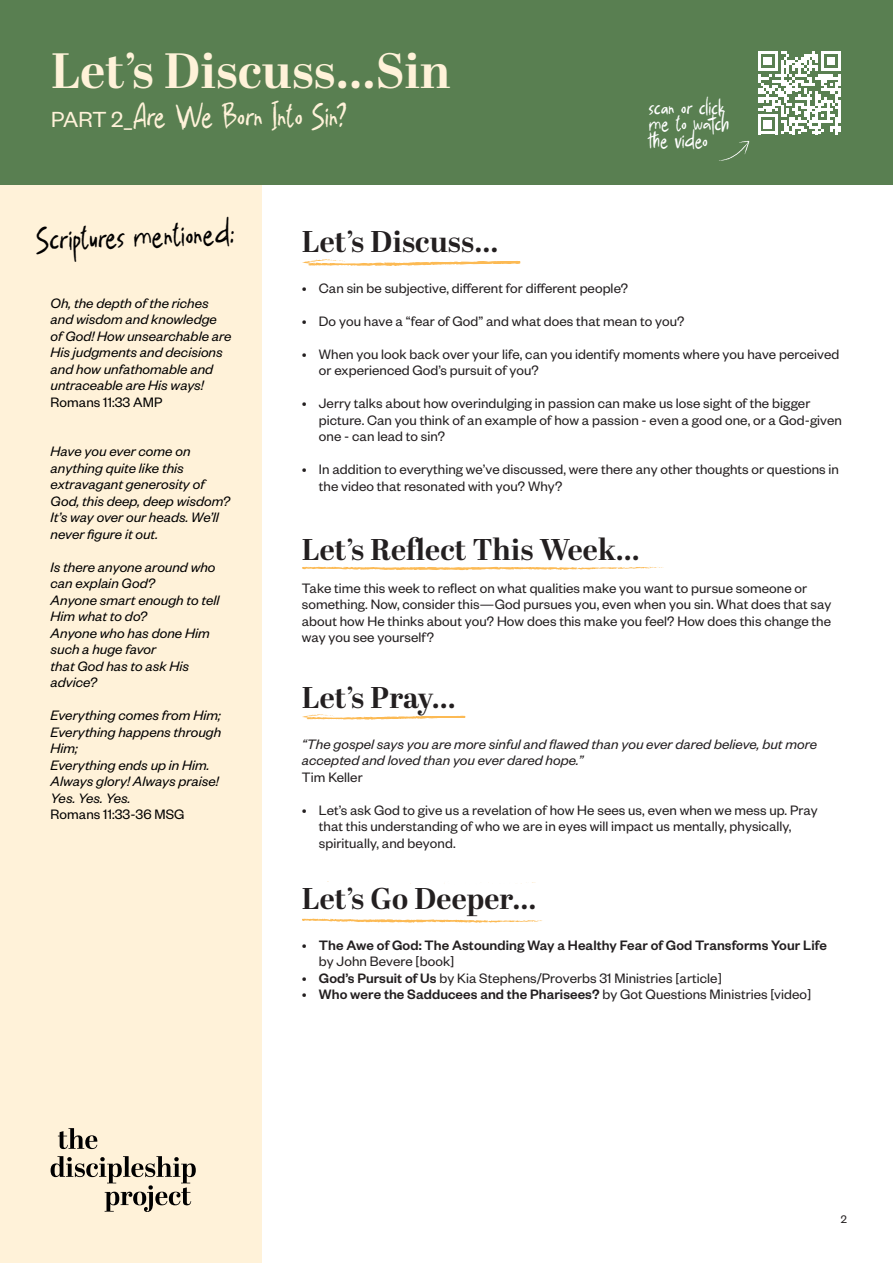
<style>
.page{position:relative;width:893px;height:1263px;background:#fff}
.page>*{position:absolute;margin:0;border:0;box-sizing:border-box;transform-origin:0 0}
.t1{font:700 49.5px "Abril Display";letter-spacing:.005em;color:#fff2d9}
.Bullets{font:42px "Scratchy";letter-spacing:.005em;color:#fff2d9}
.Bullets-2{font:42px "Scratchy";color:#000}
.Bullet_Points{font:700 30px "Abril Display";letter-spacing:.005em;color:#231f20}
.Bullets-3{font:28.5px "Scratchy";letter-spacing:.005em;color:#fff}
.Bullet_Points-2{font:15px/16.5px "Founders Grotesk";letter-spacing:.005em;color:#231f20}
.Bullets-4{font:italic 15px/16.5px "Founders Grotesk";letter-spacing:.005em;color:#000}
.t2{font:500 15px/16.5px "Founders Grotesk";letter-spacing:.005em;color:#231f20}
.t3{font:italic 15px/16.5px "Founders Grotesk";letter-spacing:.005em;color:#231f20}
.Bullets-5{font:15px "Founders Grotesk";letter-spacing:.005em;color:#000}
.Bullets-6{font:italic 15px "Founders Grotesk";letter-spacing:-.025em;color:#000}
.t4{font:12px "Founders Grotesk";color:#231f20}
.s1{font-family:"Founders Grotesk";font-size:24px}
.s2{font-weight:400}
.s3{font-weight:500}
</style>
<div class="page">
<div style="left:0;top:185px;width:261px;height:1078px;background:#fff2d9"></div>
<div style="left:0;top:0;width:893px;height:185px;background:#597f51"></div>
<svg style="left:719px;top:141px;width:30px;height:20px"></svg>
<svg style="left:302px;top:918px;width:240px;height:5px"></svg>
<svg style="left:302px;top:714px;width:163px;height:6px"></svg>
<svg style="left:302px;top:567px;width:361px;height:4px"></svg>
<svg style="left:302px;top:259px;width:218px;height:7px"></svg>
<svg style="left:58px;top:1128px;width:39px;height:21px"></svg>
<svg style="left:51px;top:1156px;width:145px;height:56px"></svg>
<svg style="left:758px;top:51px;width:83px;height:83px"></svg>
<p class="t1" style="left:51px;top:37px;width:401px">Let’s Discuss...Sin</p>
<p class="Bullets" style="left:51px;top:91px;width:295px"><span class="s1">PART 2_</span>Are We Born Into Sin?</p>
<p class="Bullets-3" style="left:649px;top:90px;width:77px">scan or click</p>
<p class="Bullets-3" style="left:649px;top:107px;width:82px">me to watch</p>
<p class="Bullets-3" style="left:649px;top:123px;width:60px">the video</p>
<p class="Bullets-2" style="left:36px;top:215px;width:199px;rotate:-2deg">Scriptures mentioned:</p>
<p class="Bullets-4" style="left:51px;top:294px;width:182px">Oh, the depth of the riches and wisdom and knowledge of God! How unsearchable are<br>His judgments and decisions and how unfathomable and untraceable are His ways!</p>
<p class="Bullets-5" style="left:51px;top:393px;width:113px">Romans 11:33 AMP</p>
<p class="Bullets-4" style="left:51px;top:443px;width:181px">Have you ever come on anything quite like this extravagant generosity of<br>God, this deep, deep wisdom?<br>It’s way over our heads. We’ll never figure it out.</p>
<p class="Bullets-4" style="left:51px;top:558px;width:166px">Is there anyone around who can explain God?</p>
<p class="Bullets-4" style="left:51px;top:591px;width:170px">Anyone smart enough to tell<br>Him what to do?</p>
<p class="Bullets-4" style="left:51px;top:624px;width:161px">Anyone who has done Him such a huge favor</p>
<p class="Bullets-4" style="left:51px;top:657px;width:140px">that God has to ask His advice?</p>
<p class="Bullets-4" style="left:51px;top:707px;width:172px">Everything comes from Him;</p>
<p class="Bullets-4" style="left:51px;top:723px;width:172px">Everything happens through<br>Him;</p>
<p class="Bullets-4" style="left:51px;top:756px;width:160px">Everything ends up in Him.</p>
<p class="Bullets-4" style="left:51px;top:773px;width:170px">Always glory! Always praise!</p>
<p class="Bullets-6" style="left:51px;top:789px;width:81px">Yes. Yes. Yes.</p>
<p class="Bullets-5" style="left:51px;top:805px;width:136px">Romans 11:33-36 MSG</p>
<p class="Bullet_Points" style="left:302px;top:221px;width:198px">Let’s Discuss...</p>
<p class="Bullet_Points-2" style="left:302px;top:279px;width:328px">• Can sin be subjective, different for different people?</p>
<p class="Bullet_Points-2" style="left:302px;top:312px;width:384px">• Do you have a “fear of God” and what does that mean to you?</p>
<p class="Bullet_Points-2" style="left:319px;top:345px;width:522px;text-indent:-17px">• When you look back over your life, can you identify moments where you have perceived or experienced God’s pursuit of you?</p>
<p class="Bullet_Points-2" style="left:319px;top:394px;width:525px;text-indent:-17px">• Jerry talks about how overindulging in passion can make us lose sight of the bigger picture. Can you think of an example of how a passion - even a good one, or a God-given one - can lead to sin?</p>
<p class="Bullet_Points-2" style="left:319px;top:460px;width:522px;text-indent:-17px">• In addition to everything we’ve discussed, were there any other thoughts or questions in the video that resonated with you? Why?</p>
<p class="Bullet_Points" style="left:302px;top:528px;width:339px">Let’s Reflect This Week...</p>
<p class="Bullet_Points-2" style="left:302px;top:579px;width:531px">Take time this week to reflect on what qualities make you want to pursue someone or something. Now, consider this—God pursues you, even when you sin. What does that say about how He thinks about you? How does this make you feel? How does this change the way you see yourself?</p>
<p class="Bullet_Points" style="left:302px;top:677px;width:155px">Let’s Pray...</p>
<p class="t3" style="left:302px;top:735px;width:517px">“The gospel says you are more sinful and flawed than you ever dared believe, but more accepted and loved than you ever dared hope.”</p>
<p class="Bullet_Points-2" style="left:302px;top:768px;width:62px">Tim Keller</p>
<p class="Bullet_Points-2" style="left:319px;top:801px;width:500px;text-indent:-17px">• Let’s ask God to give us a revelation of how He sees us, even when we mess up. Pray that this understanding of who we are in eyes will impact us mentally, physically, spiritually, and beyond.</p>
<p class="Bullet_Points" style="left:302px;top:878px;width:236px">Let’s Go Deeper...</p>
<p class="t2" style="left:319px;top:936px;width:509px;text-indent:-17px"><span class="s2">•</span> The Awe of God: The Astounding Way a Healthy Fear of God Transforms Your Life <span class="s2">by John Bevere [book]</span></p>
<p class="Bullet_Points-2" style="left:302px;top:969px;width:421px">• <span class="s3">God’s Pursuit of Us</span> by Kia Stephens/Proverbs 31 Ministries [article]</p>
<p class="t2" style="left:302px;top:985px;width:511px"><span class="s2">•</span> Who were the Sadducees and the Pharisees? <span class="s2">by Got Questions Ministries [video]</span></p>
<p class="t4" style="left:841px;top:1212px;width:8px">2</p>
</div>
